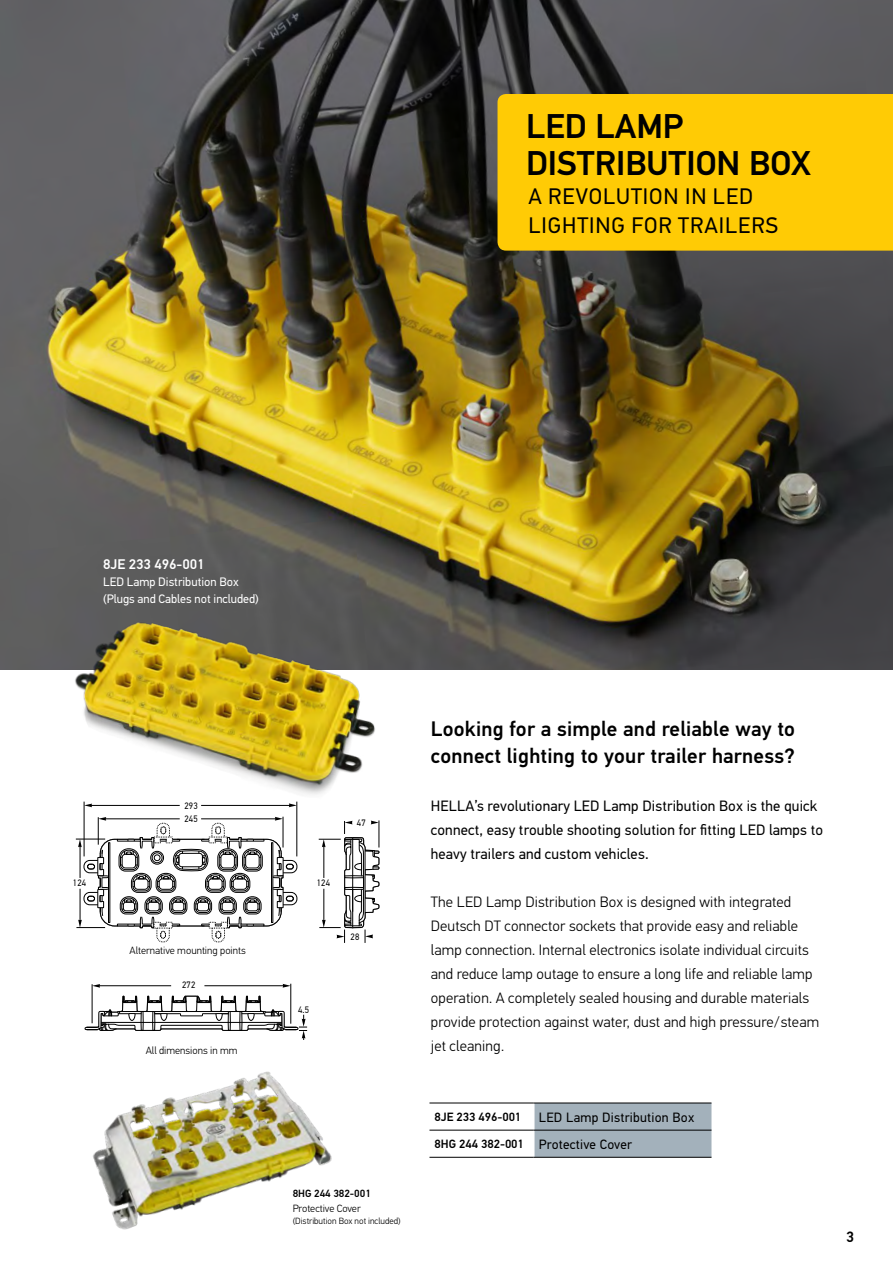
<style>
.page{position:relative;width:893px;height:1263px;background:#fff}
.page>*{position:absolute;margin:0;border:0;box-sizing:border-box;transform-origin:0 0}
.t1{font:500 34.35px/37px "Hella DIN Universal";color:#000}
.Headline_44pt{font:22.5px "Hella DIN Universal";letter-spacing:.04em;color:#000}
.Hella_New__Running_T{font:500 21px/27px "Hella DIN Universal";letter-spacing:.01em;color:#000}
.Hella_New__Running_T-2{font:300 15px/24px "Hella DIN Universal";letter-spacing:.01em;color:#000}
.Hella_New__Running_T-3{font:15px/24px "Hella DIN Universal";letter-spacing:.01em;color:#000}
._07__Picture_Part_No{font:500 15px "Hella DIN Universal";color:#000}
.Hella_New__Caption_F{font:500 14.1px "Hella DIN Universal";color:#fff}
.Hella_New_Mod__Intro{font:13.5px "Hella DIN Universal";letter-spacing:.015em;color:#000}
.Hella_New__Caption_F-2{font:12.3px "Hella DIN Universal";color:#fff}
.Hella_New__Caption_F-3{font:500 12px "Hella DIN Universal";color:#000}
.Hella_New__Caption_F-4{font:300 10.5px "Hella DIN Universal";color:#000}
.Hella_New__Caption_F-5{font:500 10.5px "Hella DIN Universal";color:#000}
.t2{font:9.3px "Hella DIN Universal";letter-spacing:.02em;color:#000;scale:.93 1}
.Hella_New__Caption_F-6{font:300 9px "Hella DIN Universal";color:#000}
</style>
<div class="page">
<img style="left:0;top:0;width:893px;height:669px">
<div style="left:497px;top:94px;width:396px;height:157px;background:#ffcb05"></div>
<svg style="left:85px;top:983px;width:222px;height:56px"></svg>
<svg style="left:319px;top:820px;width:61px;height:123px"></svg>
<svg style="left:76px;top:817px;width:221px;height:125px"></svg>
<hr style="left:84px;top:802px;width:1px;height:54px;background:#000">
<hr style="left:297px;top:802px;width:1px;height:54px;background:#000">
<img style="left:93px;top:1071px;width:239px;height:159px">
<svg style="left:429px;top:1104px;width:282px;height:53px"></svg>
<hr style="left:429px;top:1103px;width:105px;height:1px;background:#000">
<hr style="left:534px;top:1103px;width:177px;height:1px;background:#000">
<hr style="left:429px;top:1130px;width:105px;height:1px;background:#000">
<hr style="left:534px;top:1130px;width:177px;height:1px;background:#000">
<hr style="left:429px;top:1157px;width:105px;height:1px;background:#000">
<hr style="left:534px;top:1157px;width:177px;height:1px;background:#000">
<img style="left:65px;top:600px;width:323px;height:217px">
<p class="t1" style="left:526px;top:110px;width:287px">LED LAMP<br>DISTRIBUTION BOX</p>
<p class="Headline_44pt" style="left:528px;top:183px;width:226px">A REVOLUTION IN LED</p>
<p class="Headline_44pt" style="left:528px;top:212px;width:251px">LIGHTING FOR TRAILERS</p>
<p class="Hella_New__Caption_F" style="left:103px;top:555px;width:103px">8JE 233 496-001</p>
<p class="Hella_New__Caption_F-2" style="left:103px;top:574px;width:137px">LED Lamp Distribution Box</p>
<p class="Hella_New__Caption_F-2" style="left:103px;top:591px;width:157px">(Plugs and Cables not included)</p>
<p class="t2" style="left:184px;top:800px;width:16px">293</p>
<p class="t2" style="left:184px;top:813px;width:16px">245</p>
<p class="t2" style="left:357px;top:817px;width:11px">47</p>
<p class="t2" style="left:73px;top:877px;width:16px">124</p>
<p class="t2" style="left:317px;top:877px;width:16px">124</p>
<p class="Hella_New__Caption_F-4" style="left:130px;top:944px;width:118px">Alternative mounting points</p>
<p class="t2" style="left:182px;top:979px;width:16px">272</p>
<p class="Hella_New__Caption_F-4" style="left:146px;top:1044px;width:93px">All dimensions in mm</p>
<p class="t2" style="left:298px;top:1004px;width:13px">4.5</p>
<p class="t2" style="left:351px;top:931px;width:11px">28</p>
<p class="Hella_New__Caption_F-5" style="left:293px;top:1187px;width:80px">8HG 244 382-001</p>
<p class="Hella_New__Caption_F-4" style="left:293px;top:1202px;width:70px">Protective Cover</p>
<p class="Hella_New__Caption_F-6" style="left:293px;top:1216px;width:109px">(Distribution Box not included)</p>
<p class="Hella_New__Running_T" style="left:431px;top:717px;width:366px">Looking for a simple and reliable way to connect lighting to your trailer harness?</p>
<p class="Hella_New__Running_T-3" style="left:431px;top:795px;width:394px">HELLA’s revolutionary LED Lamp Distribution Box is the quick connect, easy trouble shooting solution for fitting LED lamps to heavy trailers and custom vehicles.</p>
<p class="Hella_New__Running_T-2" style="left:431px;top:891px;width:390px">The LED Lamp Distribution Box is designed with integrated Deutsch DT connector sockets that provide easy and reliable lamp connection. Internal electronics isolate individual circuits and reduce lamp outage to ensure a long life and reliable lamp operation. A completely sealed housing and durable materials provide protection against water, dust and high pressure/steam jet cleaning.</p>
<p class="t2" style="left:534px;top:824px;width:16px">272</p>
<p class="Hella_New__Caption_F-3" style="left:435px;top:1109px;width:88px">8JE 233 496-001</p>
<p class="Hella_New_Mod__Intro" style="left:539px;top:1109px;width:157px">LED Lamp Distribution Box</p>
<p class="Hella_New__Caption_F-3" style="left:435px;top:1136px;width:91px">8HG 244 382-001</p>
<p class="Hella_New_Mod__Intro" style="left:539px;top:1136px;width:95px">Protective Cover</p>
<p class="_07__Picture_Part_No" style="left:846px;top:1227px;width:9px">3</p>
</div>
